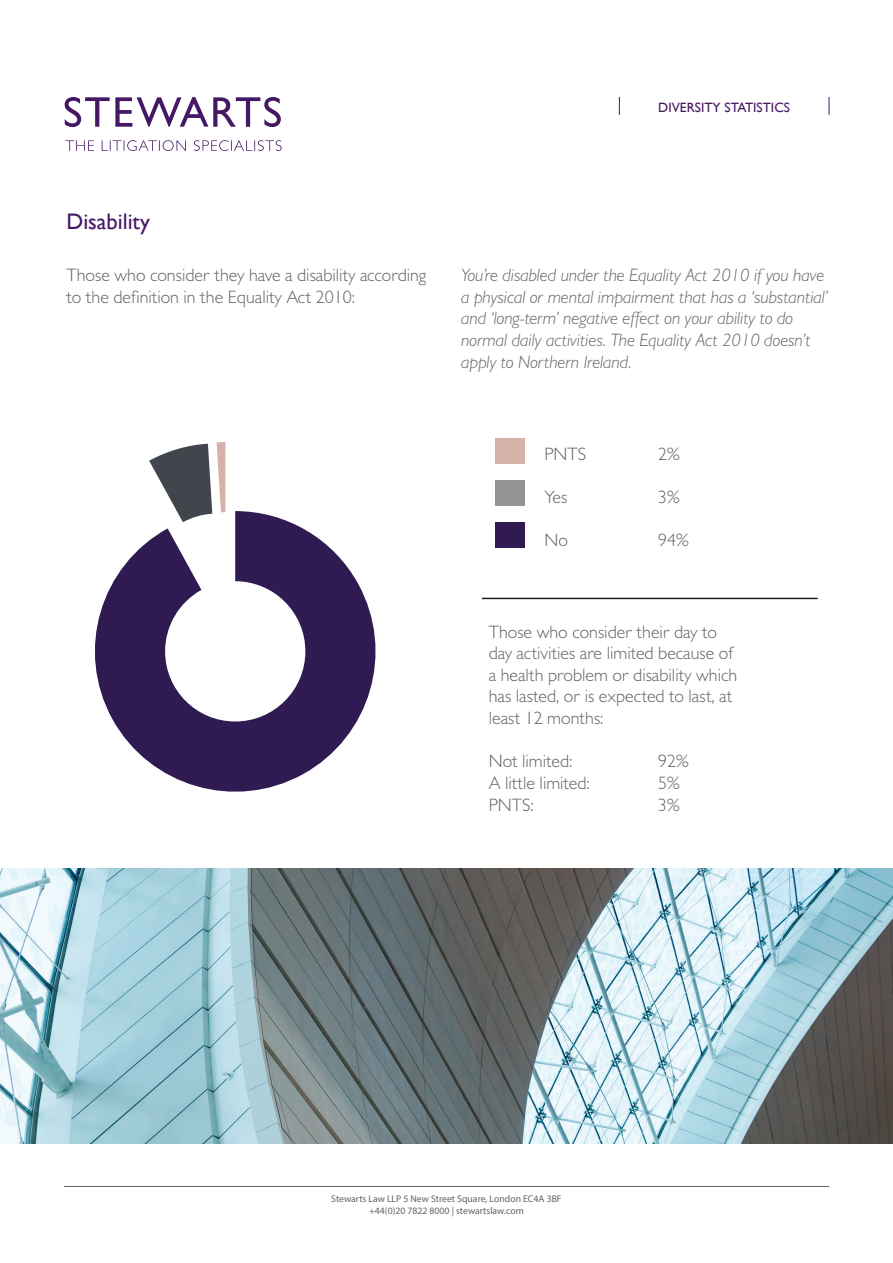
<style>
.page{position:relative;width:893px;height:1263px;background:#fff}
.page>*{position:absolute;margin:0;border:0;box-sizing:border-box;transform-origin:0 0}
.t1{font:22.5px "Gill Sans";color:#451865}
.t2{font:300 18px/21.6px "Gill Sans MT Std";color:#636366}
.t3{font:italic 300 18px/21.6px "Gill Sans MT Std";color:#636366}
.t4{font:13.5px "Gill Sans";color:#451865}
.t5{font:9.75px/12px "Myriad Pro";color:#636366;text-align:center}
</style>
<div class="page">
<hr style="left:64px;top:1186px;width:765px;height:1px;background:#636366">
<svg style="left:65px;top:140px;width:217px;height:11px"></svg>
<svg style="left:65px;top:97px;width:216px;height:30px"></svg>
<svg style="left:619px;top:97px;width:1px;height:18px"></svg>
<svg style="left:829px;top:97px;width:1px;height:18px"></svg>
<img style="left:0;top:868px;width:893px;height:276px">
<svg style="left:95px;top:511px;width:281px;height:281px;fill:#301a52"></svg>
<svg style="left:149px;top:442px;width:76px;height:80px"></svg>
<div style="left:495px;top:438px;width:30px;height:26px;background:#d6b1a8"></div>
<div style="left:495px;top:480px;width:30px;height:26px;background:#939595"></div>
<div style="left:495px;top:522px;width:30px;height:26px;background:#311a52"></div>
<hr style="left:482px;top:598px;width:336px;height:1px;background:#231f20">
<p class="t1" style="left:67px;top:208px;width:85px">Disability</p>
<p class="t4" style="left:658px;top:99px;width:133px">DIVERSITY STATISTICS</p>
<p class="t2" style="left:67px;top:264px;width:361px">Those who consider they have a disability according to the definition in the Equality Act 2010:</p>
<p class="t3" style="left:461px;top:264px;width:368px">You’re disabled under the Equality Act 2010 if you have a physical or mental impairment that has a ‘substantial’ and ‘long-term’ negative effect on your ability to do normal daily activities. The Equality Act 2010 doesn’t apply to Northern Ireland.</p>
<p class="t2" style="left:544px;top:442px;width:43px">PNTS</p>
<p class="t2" style="left:544px;top:486px;width:24px">Yes</p>
<p class="t2" style="left:544px;top:529px;width:25px">No</p>
<p class="t2" style="left:658px;top:442px;width:23px">2%</p>
<p class="t2" style="left:658px;top:486px;width:23px">3%</p>
<p class="t2" style="left:658px;top:529px;width:32px">94%</p>
<p class="t2" style="left:489px;top:620px;width:250px">Those who consider their day to day activities are limited because of a health problem or disability which has lasted, or is expected to last, at least 12 months:</p>
<p class="t2" style="left:489px;top:750px;width:85px">Not limited:</p>
<p class="t2" style="left:489px;top:772px;width:103px">A little limited:</p>
<p class="t2" style="left:489px;top:793px;width:46px">PNTS:</p>
<p class="t2" style="left:658px;top:750px;width:32px">92%</p>
<p class="t2" style="left:658px;top:772px;width:23px">5%</p>
<p class="t2" style="left:658px;top:793px;width:23px">3%</p>
<p class="t5" style="left:331px;top:1193px;width:232px">Stewarts Law LLP 5 New Street Square, London EC4A 3BF +44(0)20 7822 8000 | stewartslaw.com</p>
</div>
